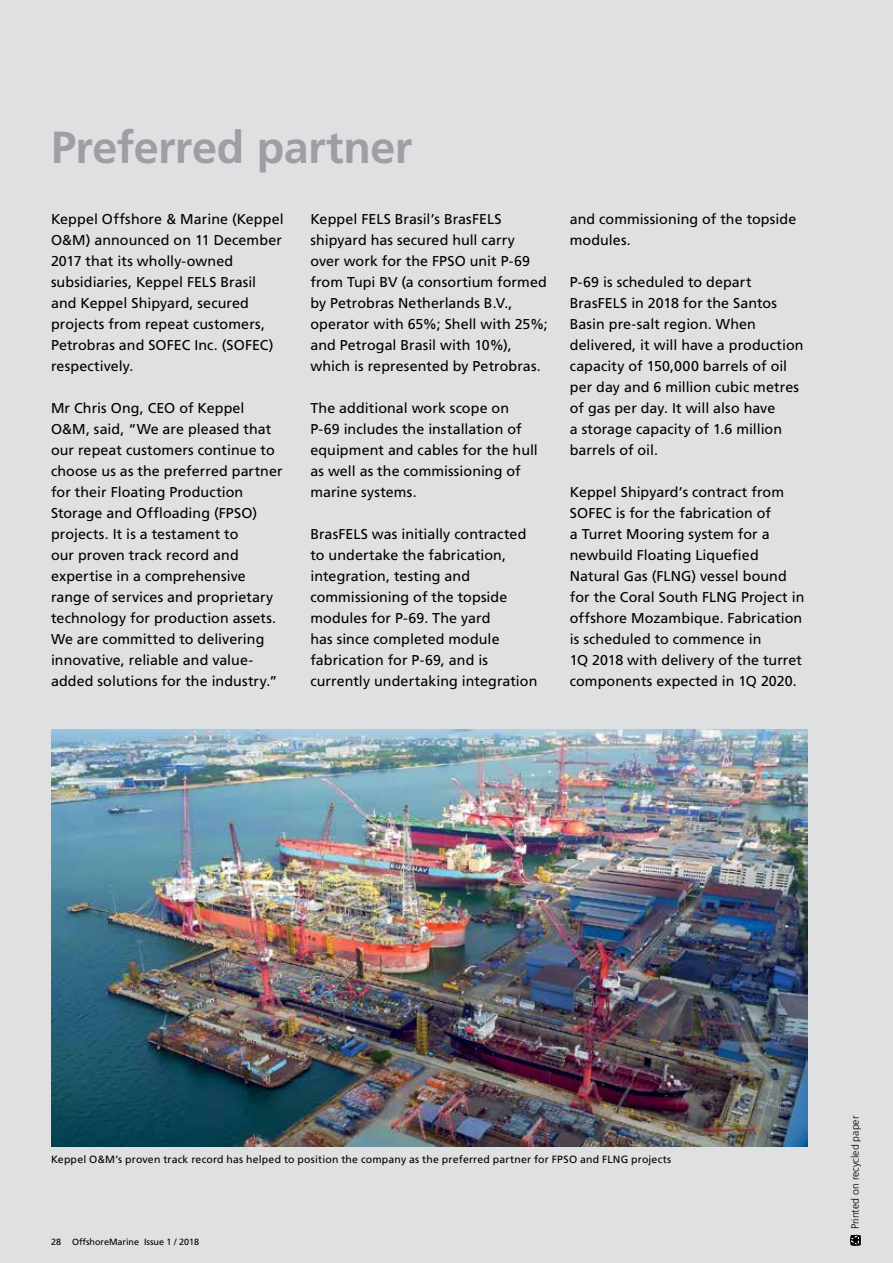
<style>
.page{position:relative;width:893px;height:1263px;background:#dfe0e1}
.page>*{position:absolute;margin:0;border:0;box-sizing:border-box;transform-origin:0 0}
.t1{font:700 45px "Frutiger";letter-spacing:-.01em;color:#9d9fa2}
.t2{font:14.25px/21px "Frutiger";letter-spacing:.005em;color:#000}
.t3{font:10.5px "Frutiger";letter-spacing:.02em;color:#000}
.t4{font:300 10.5px "Frutiger";color:#000}
.t5{font:9px "Frutiger";color:#000}
</style>
<div class="page">
<svg style="left:850px;top:1235px;width:11px;height:10px"></svg>
<img style="left:51px;top:729px;width:757px;height:417px">
<h1 class="t1" style="left:51px;top:120px;width:363px">Preferred partner</h1>
<p class="t2" style="left:51px;top:208px;width:234px">Keppel Offshore &amp; Marine (Keppel<br>O&amp;M) announced on 11 December<br>2017 that its wholly-owned subsidiaries, Keppel FELS Brasil and Keppel Shipyard, secured projects from repeat customers,<br>Petrobras and SOFEC Inc. (SOFEC) respectively.</p>
<p class="t2" style="left:51px;top:397px;width:233px">Mr Chris Ong, CEO of Keppel<br>O&amp;M, said, “We are pleased that our repeat customers continue to choose us as the preferred partner for their Floating Production<br>Storage and Offloading (FPSO) projects. It is a testament to<br>our proven track record and expertise in a comprehensive range of services and proprietary technology for production assets.<br>We are committed to delivering innovative, reliable and value&shy;added solutions for the industry.”</p>
<p class="t2" style="left:310px;top:208px;width:239px">Keppel FELS Brasil’s BrasFELS shipyard has secured hull carry over work for the FPSO unit P-69 from Tupi BV (a consortium formed by Petrobras Netherlands B.V., operator with 65%; Shell with 25%; and Petrogal Brasil with 10%), which is represented by Petrobras.</p>
<p class="t2" style="left:310px;top:397px;width:229px">The additional work scope on<br>P-69 includes the installation of equipment and cables for the hull as well as the commissioning of marine systems.</p>
<p class="t2" style="left:310px;top:523px;width:228px">BrasFELS was initially contracted to undertake the fabrication, integration, testing and commissioning of the topside modules for P-69. The yard<br>has since completed module fabrication for P-69, and is currently undertaking integration</p>
<p class="t2" style="left:570px;top:208px;width:228px">and commissioning of the topside modules.</p>
<p class="t2" style="left:570px;top:271px;width:235px">P-69 is scheduled to depart<br>BrasFELS in 2018 for the Santos<br>Basin pre-salt region. When delivered, it will have a production capacity of 150,000 barrels of oil per day and 6 million cubic metres of gas per day. It will also have<br>a storage capacity of 1.6 million barrels of oil.</p>
<p class="t2" style="left:570px;top:481px;width:236px">Keppel Shipyard’s contract from<br>SOFEC is for the fabrication of<br>a Turret Mooring system for a newbuild Floating Liquefied<br>Natural Gas (FLNG) vessel bound for the Coral South FLNG Project in offshore Mozambique. Fabrication is scheduled to commence in<br>1Q 2018 with delivery of the turret components expected in 1Q 2020.</p>
<p class="t3" style="left:51px;top:1153px;width:622px">Keppel O&amp;M’s proven track record has helped to position the company as the preferred partner for FPSO and FLNG projects</p>
<p class="t5" style="left:51px;top:1237px;width:150px">28 OffshoreMarine Issue 1 / 2018</p>
<p class="t4" style="left:849px;top:1229px;width:115px;rotate:-90deg">Printed on recycled paper</p>
</div>
